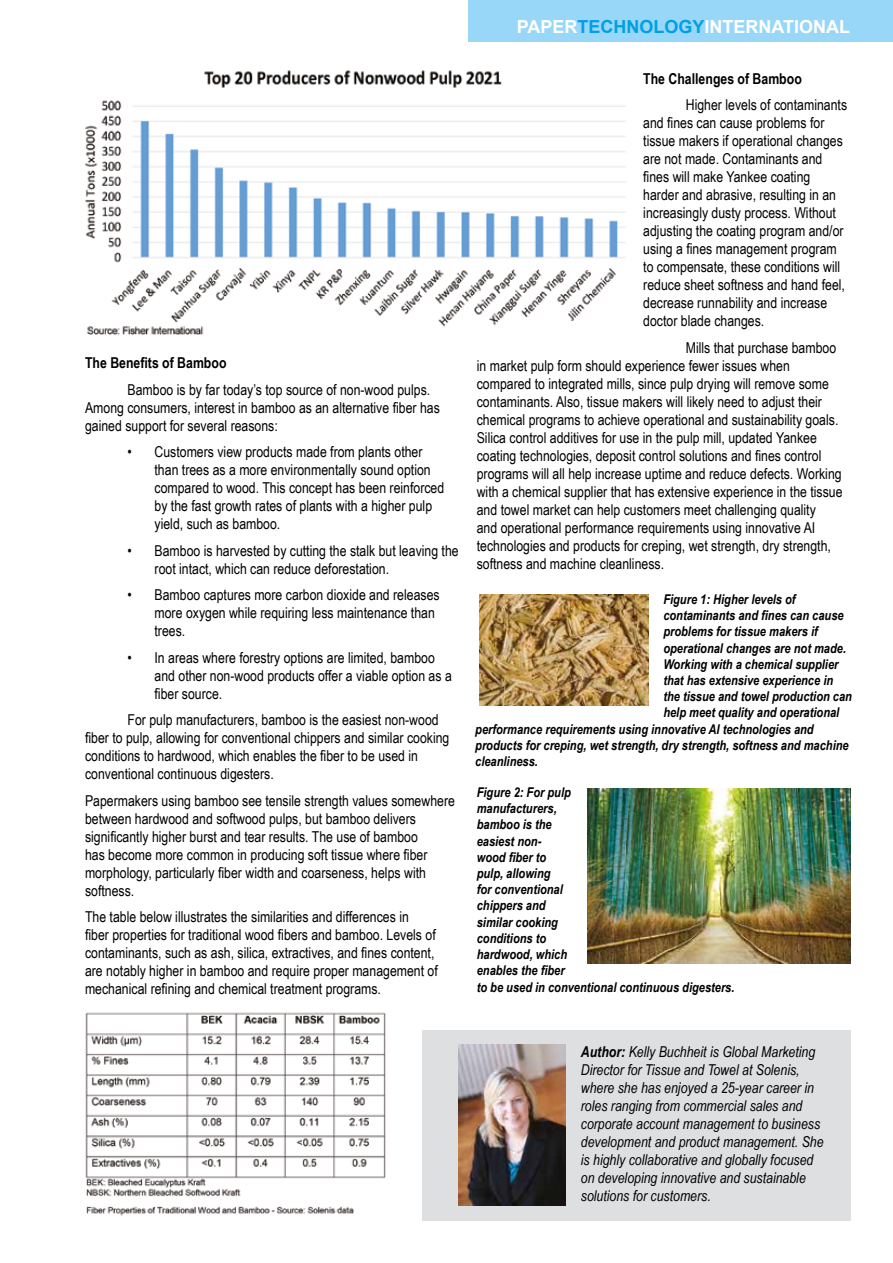
<style>
.page{position:relative;width:893px;height:1263px;background:#fff}
.page>*{position:absolute;margin:0;border:0;box-sizing:border-box;transform-origin:0 0}
.t1{font:700 18px "Arial";color:#fff}
.t2{font:15px/18px "Arial Narrow";color:#000}
.t3{font:italic 15px/18px "Arial Narrow";color:#000}
.t4{font:700 15px "Arial Narrow";color:#000}
.t5{font:italic 700 13.5px/16.2px "Arial Narrow";color:#000}
.s1{color:#00a0e4}
.s2{font-weight:700}
</style>
<div class="page">
<div style="left:422px;top:1030px;width:428px;height:190px;background:#dedfe0"></div>
<div style="left:468px;top:0;width:425px;height:41px;background:#98d7f7"></div>
<img style="left:85px;top:1012px;width:301px;height:204px">
<img style="left:85px;top:70px;width:541px;height:265px">
<img style="left:459px;top:1044px;width:107px;height:162px">
<img style="left:479px;top:594px;width:169px;height:112px">
<img style="left:588px;top:788px;width:262px;height:175px">
<p class="t4" style="left:85px;top:351px;width:143px">The Benefits of Bamboo</p>
<p class="t2" style="left:85px;top:380px;width:356px;text-indent:43px">Bamboo is by far today’s top source of non-wood pulps.<br>Among consumers, interest in bamboo as an alternative fiber has gained support for several reasons:</p>
<p class="t2" style="left:155px;top:442px;width:291px;text-indent:-27px">• Customers view products made from plants other than trees as a more environmentally sound option compared to wood. This concept has been reinforced by the fast growth rates of plants with a higher pulp yield, such as bamboo.</p>
<p class="t2" style="left:155px;top:541px;width:306px;text-indent:-27px">• Bamboo is harvested by cutting the stalk but leaving the root intact, which can reduce deforestation.</p>
<p class="t2" style="left:155px;top:585px;width:287px;text-indent:-27px">• Bamboo captures more carbon dioxide and releases more oxygen while requiring less maintenance than trees.</p>
<p class="t2" style="left:155px;top:648px;width:299px;text-indent:-27px">• In areas where forestry options are limited, bamboo and other non-wood products offer a viable option as a fiber source.</p>
<p class="t2" style="left:85px;top:710px;width:366px;text-indent:43px">For pulp manufacturers, bamboo is the easiest non-wood fiber to pulp, allowing for conventional chippers and similar cooking conditions to hardwood, which enables the fiber to be used in conventional continuous digesters.</p>
<p class="t2" style="left:85px;top:791px;width:371px">Papermakers using bamboo see tensile strength values somewhere between hardwood and softwood pulps, but bamboo delivers significantly higher burst and tear results. The use of bamboo<br>has become more common in producing soft tissue where fiber morphology, particularly fiber width and coarseness, helps with softness.</p>
<p class="t2" style="left:85px;top:907px;width:354px">The table below illustrates the similarities and differences in<br>fiber properties for traditional wood fibers and bamboo. Levels of contaminants, such as ash, silica, extractives, and fines content, are notably higher in bamboo and require proper management of mechanical refining and chemical treatment programs.</p>
<p class="t1" style="left:517px;top:14px;width:335px">PAPER<span class="s1">TECHNOLOGY</span>INTERNATIONAL</p>
<p class="t4" style="left:643px;top:67px;width:160px">The Challenges of Bamboo</p>
<p class="t2" style="left:643px;top:95px;width:205px;text-indent:43px">Higher levels of contaminants and fines can cause problems for tissue makers if operational changes are not made. Contaminants and fines will make Yankee coating harder and abrasive, resulting in an increasingly dusty process. Without adjusting the coating program and/or using a fines management program to compensate, these conditions will reduce sheet softness and hand feel, decrease runnability and increase doctor blade changes.</p>
<p class="t2" style="left:477px;top:338px;width:367px;text-indent:209px">Mills that purchase bamboo in market pulp form should experience fewer issues when compared to integrated mills, since pulp drying will remove some contaminants. Also, tissue makers will likely need to adjust their chemical programs to achieve operational and sustainability goals.<br>Silica control additives for use in the pulp mill, updated Yankee coating technologies, deposit control solutions and fines control programs will all help increase uptime and reduce defects. Working with a chemical supplier that has extensive experience in the tissue and towel market can help customers meet challenging quality<br>and operational performance requirements using innovative AI technologies and products for creping, wet strength, dry strength, softness and machine cleanliness.</p>
<p class="t5" style="left:663px;top:590px;width:134px">Figure 1: Higher levels of</p>
<p class="t5" style="left:663px;top:607px;width:182px">contaminants and fines can cause</p>
<p class="t5" style="left:663px;top:623px;width:156px">problems for tissue makers if</p>
<p class="t5" style="left:663px;top:639px;width:184px">operational changes are not made.</p>
<p class="t5" style="left:663px;top:655px;width:177px">Working with a chemical supplier</p>
<p class="t5" style="left:663px;top:671px;width:171px">that has extensive experience in</p>
<p class="t5" style="left:663px;top:688px;width:190px">the tissue and towel production can</p>
<p class="t5" style="left:663px;top:704px;width:177px">help meet quality and operational</p>
<p class="t5" style="left:475px;top:720px;width:340px">performance requirements using innovative AI technologies and</p>
<p class="t5" style="left:475px;top:736px;width:375px">products for creping, wet strength, dry strength, softness and machine</p>
<p class="t5" style="left:475px;top:752px;width:64px">cleanliness.</p>
<p class="t5" style="left:477px;top:783px;width:259px">Figure 2: For pulp<br>manufacturers,<br>bamboo is the<br>easiest non-<br>wood fiber to<br>pulp, allowing<br>for conventional<br>chippers and<br>similar cooking<br>conditions to<br>hardwood, which<br>enables the fiber<br>to be used in conventional continuous digesters.</p>
<p class="t3" style="left:581px;top:1042px;width:244px"><span class="s2">Author:</span> Kelly Buchheit is Global Marketing Director for Tissue and Towel at Solenis, where she has enjoyed a 25-year career in roles ranging from commercial sales and corporate account management to business development and product management. She is highly collaborative and globally focused on developing innovative and sustainable solutions for customers.</p>
</div>
